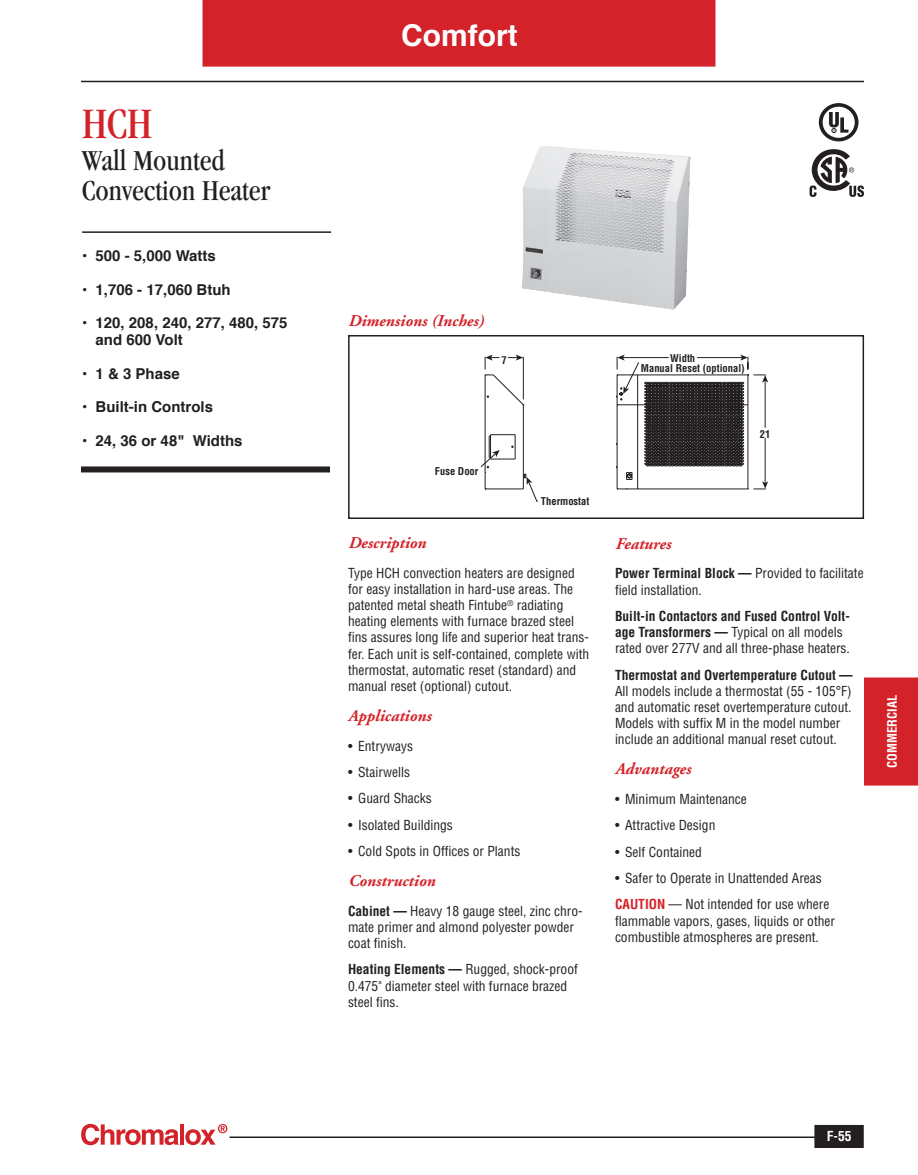
<style>
.page{position:relative;width:918px;height:1175px;background:#fff}
.page>*{position:absolute;margin:0;border:0;box-sizing:border-box;transform-origin:0 0}
.t1{font:condensed 45px "Garamond";color:#d32229}
.t2{font:condensed 30px/30px "Garamond";color:#231f20}
.t3{font:700 30px "Helvetica";color:#fff}
.t4{font:italic 700 16.5px "Adobe Garamond";color:#d32229}
.t5{font:700 15px/17.2px "Helvetica";color:#231f20}
.t6{font:condensed 13.5px/16.2px "Helvetica";color:#231f20}
.t7{font:700 condensed 13.5px "Helvetica";color:#231f20}
.t8{font:700 condensed 13.5px "Helvetica";color:#fff}
.t9{font:700 condensed 12.75px "Helvetica";color:#fff}
.t10{font:700 condensed 10.5px "Helvetica";color:#231f20}
.s1{font-weight:700}
.s2{font-weight:700;color:#d32229}
</style>
<div class="page">
<div style="left:815px;top:1125px;width:48px;height:22px;background:#231f20"></div>
<div style="left:814px;top:1124px;width:50px;height:24px;border:2px solid #231f20"></div>
<hr style="left:81px;top:81px;width:783px;height:1px;background:#231f20">
<hr style="left:230px;top:1136px;width:588px;height:2px;background:#231f20">
<svg style="left:81px;top:1123px;width:98px;height:22px"></svg>
<hr style="left:180px;top:1124px;width:4px;height:20px;background:#d32229">
<svg style="left:185px;top:1124px;width:42px;height:21px"></svg>
<div style="left:202px;top:0;width:514px;height:67px;background:#d32229"></div>
<div style="left:864px;top:677px;width:54px;height:108px;background:#d32229"></div>
<svg style="left:481px;top:354px;width:287px;height:147px"></svg>
<div style="left:639px;top:360px;width:13px;height:12px;background:#fff"></div>
<div style="left:757px;top:428px;width:19px;height:10px;background:#fff"></div>
<div style="left:500px;top:352px;width:8px;height:13px;background:#fff"></div>
<div style="left:669px;top:351px;width:28px;height:12px;background:#fff"></div>
<hr style="left:82px;top:231px;width:249px;height:2px;background:#231f20">
<div style="left:81px;top:466px;width:249px;height:6px;background:#231f20"></div>
<div style="left:348px;top:335px;width:516px;height:184px;border:2px solid #231f20"></div>
<img style="left:522px;top:146px;width:169px;height:163px">
<svg style="left:829px;top:112px;width:19px;height:21px"></svg>
<div style="left:819px;top:103px;width:39px;height:38px;border:4px solid #231f20;border-radius:50%"></div>
<svg style="left:810px;top:149px;width:54px;height:48px"></svg>
<h1 class="t1" style="left:82px;top:99px;width:72px">HCH</h1>
<h2 class="t2" style="left:82px;top:146px;width:190px">Wall Mounted<br>Convection Heater</h2>
<p class="t5" style="left:82px;top:247px;width:135px">• 500 - 5,000 Watts</p>
<p class="t5" style="left:82px;top:281px;width:150px">• 1,706 - 17,060 Btuh</p>
<p class="t5" style="left:96px;top:314px;width:193px;text-indent:-14px">• 120, 208, 240, 277, 480, 575 and 600 Volt</p>
<p class="t5" style="left:82px;top:365px;width:99px">• 1 &amp; 3 Phase</p>
<p class="t5" style="left:82px;top:398px;width:132px">• Built-in Controls</p>
<p class="t5" style="left:82px;top:432px;width:162px">• 24, 36 or 48" Widths</p>
<h2 class="t3" style="left:401px;top:11px;width:118px">Comfort</h2>
<p class="t4" style="left:348px;top:312px;width:137px">Dimensions (Inches)</p>
<p class="t10" style="left:501px;top:353px;width:7px">7</p>
<p class="t10" style="left:670px;top:352px;width:27px">Width</p>
<p class="t10" style="left:641px;top:362px;width:105px">Manual Reset (optional)</p>
<p class="t10" style="left:435px;top:465px;width:45px">Fuse Door</p>
<p class="t10" style="left:541px;top:495px;width:50px">Thermostat</p>
<p class="t10" style="left:760px;top:428px;width:12px">21</p>
<p class="t4" style="left:348px;top:533px;width:79px">Description</p>
<p class="t6" style="left:348px;top:564px;width:243px">Type HCH convection heaters are designed for easy installation in hard-use areas. The patented metal sheath Fintube<sup>®</sup> radiating heating elements with furnace brazed steel fins assures long life and superior heat trans&shy;fer. Each unit is self-contained, complete with thermostat, automatic reset (standard) and manual reset (optional) cutout.</p>
<p class="t4" style="left:348px;top:706px;width:85px">Applications</p>
<p class="t6" style="left:348px;top:737px;width:67px">• Entryways</p>
<p class="t6" style="left:348px;top:763px;width:64px">• Stairwells</p>
<p class="t6" style="left:348px;top:790px;width:85px">• Guard Shacks</p>
<p class="t6" style="left:348px;top:816px;width:106px">• Isolated Buildings</p>
<p class="t6" style="left:348px;top:842px;width:174px">• Cold Spots in Offices or Plants</p>
<p class="t4" style="left:348px;top:871px;width:89px">Construction</p>
<p class="t6" style="left:348px;top:902px;width:236px"><span class="s1">Cabinet —</span> Heavy 18 gauge steel, zinc chro&shy;mate primer and almond polyester powder coat finish.</p>
<p class="t6" style="left:348px;top:961px;width:231px"><span class="s1">Heating Elements —</span> Rugged, shock-proof<br>0.475" diameter steel with furnace brazed steel fins.</p>
<p class="t4" style="left:615px;top:534px;width:57px">Features</p>
<p class="t6" style="left:615px;top:565px;width:250px"><span class="s1">Power Terminal Block —</span> Provided to facilitate field installation.</p>
<p class="t6" style="left:615px;top:607px;width:237px"><span class="s1">Built-in Contactors and Fused Control Volt&shy;age Transformers —</span> Typical on all models rated over 277V and all three-phase heaters.</p>
<p class="t7" style="left:615px;top:666px;width:239px">Thermostat and Overtemperature Cutout —</p>
<p class="t6" style="left:615px;top:682px;width:238px">All models include a thermostat (55 - 105°F) and automatic reset overtemperature cutout.<br>Models with suffix M in the model number include an additional manual reset cutout.</p>
<p class="t4" style="left:615px;top:760px;width:77px">Advantages</p>
<p class="t6" style="left:615px;top:790px;width:133px">• Minimum Maintenance</p>
<p class="t6" style="left:615px;top:817px;width:102px">• Attractive Design</p>
<p class="t6" style="left:615px;top:843px;width:88px">• Self Contained</p>
<p class="t6" style="left:615px;top:864px;width:216px;line-height:26.4px">• Safer to Operate in Unattended Areas<br><span class="s2">CAUTION</span> — Not intended for use where</p>
<p class="t6" style="left:615px;top:912px;width:222px">flammable vapors, gases, liquids or other combustible atmospheres are present.</p>
<p class="t9" style="left:884px;top:768px;width:74px;rotate:-90deg">Commercial</p>
<p class="t8" style="left:827px;top:1127px;width:26px">F-55</p>
</div>
